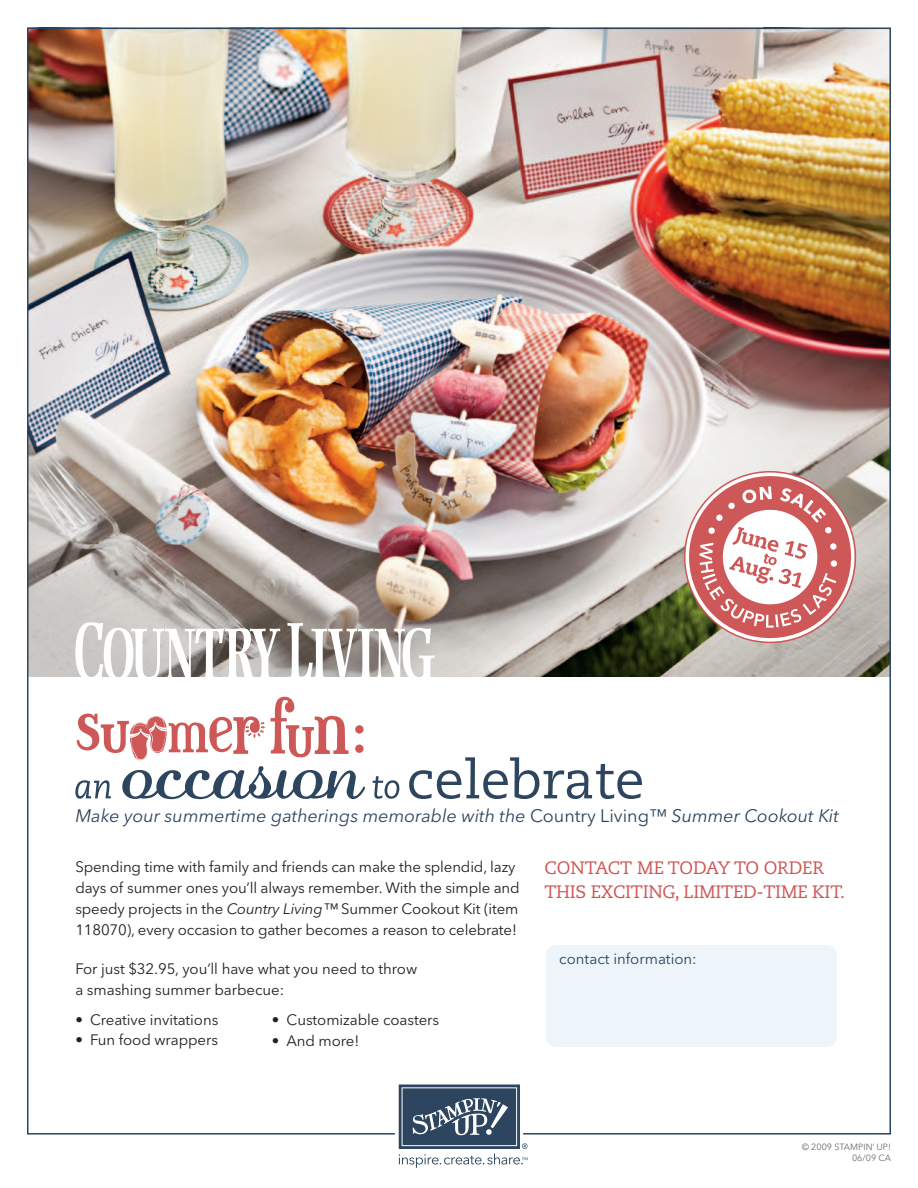
<style>
.page{position:relative;width:918px;height:1188px;background:#fff}
.page>*{position:absolute;margin:0;border:0;box-sizing:border-box;transform-origin:0 0}
.t1{font:italic 18px "Avenir Next LT Pro";color:#2d455e}
.t2{font:18px/24px "Caecilia";letter-spacing:-.015em;color:#ce5757}
.t3{font:15px/21px "Avenir Next LT Pro";letter-spacing:-.01em;color:#231f20}
.t4{font:15px "Avenir Next LT Pro";color:#2d455e}
.t5{font:9px "Avenir Next LT Pro";color:#6c6d70}
.s1{font-style:normal}
.s2{font-style:italic}
</style>
<div class="page">
<img style="left:27px;top:27px;width:864px;height:1108px">
<svg style="left:399px;top:1085px;width:129px;height:83px"></svg>
<p class="t1" style="left:75px;top:805px;width:765px">Make your summertime gatherings memorable with the <span class="s1">Country Living™</span> Summer Cookout Kit</p>
<p class="t3" style="left:75px;top:857px;width:446px">Spending time with family and friends can make the splendid, lazy days of summer ones you’ll always remember. With the simple and speedy projects in the <span class="s2">Country Living™</span> Summer Cookout Kit (item 118070), every occasion to gather becomes a reason to celebrate!</p>
<p class="t3" style="left:75px;top:958px;width:343px">For just $32.95, you’ll have what you need to throw a smashing summer barbecue:</p>
<p class="t3" style="left:75px;top:1009px;width:144px">• Creative invitations</p>
<p class="t3" style="left:75px;top:1030px;width:144px">• Fun food wrappers</p>
<p class="t2" style="left:544px;top:856px;width:302px">CONTACT ME TODAY TO ORDER<br>THIS EXCITING, LIMITED-TIME KIT.</p>
<p class="t4" style="left:559px;top:950px;width:139px">contact information:</p>
<p class="t3" style="left:272px;top:1009px;width:169px">• Customizable coasters</p>
<p class="t3" style="left:272px;top:1030px;width:89px">• And more!</p>
<p class="t5" style="left:802px;top:1142px;width:91px">© 2009 STAMPIN’ UP!</p>
<p class="t5" style="left:852px;top:1152px;width:41px">06/09 CA</p>
</div>
